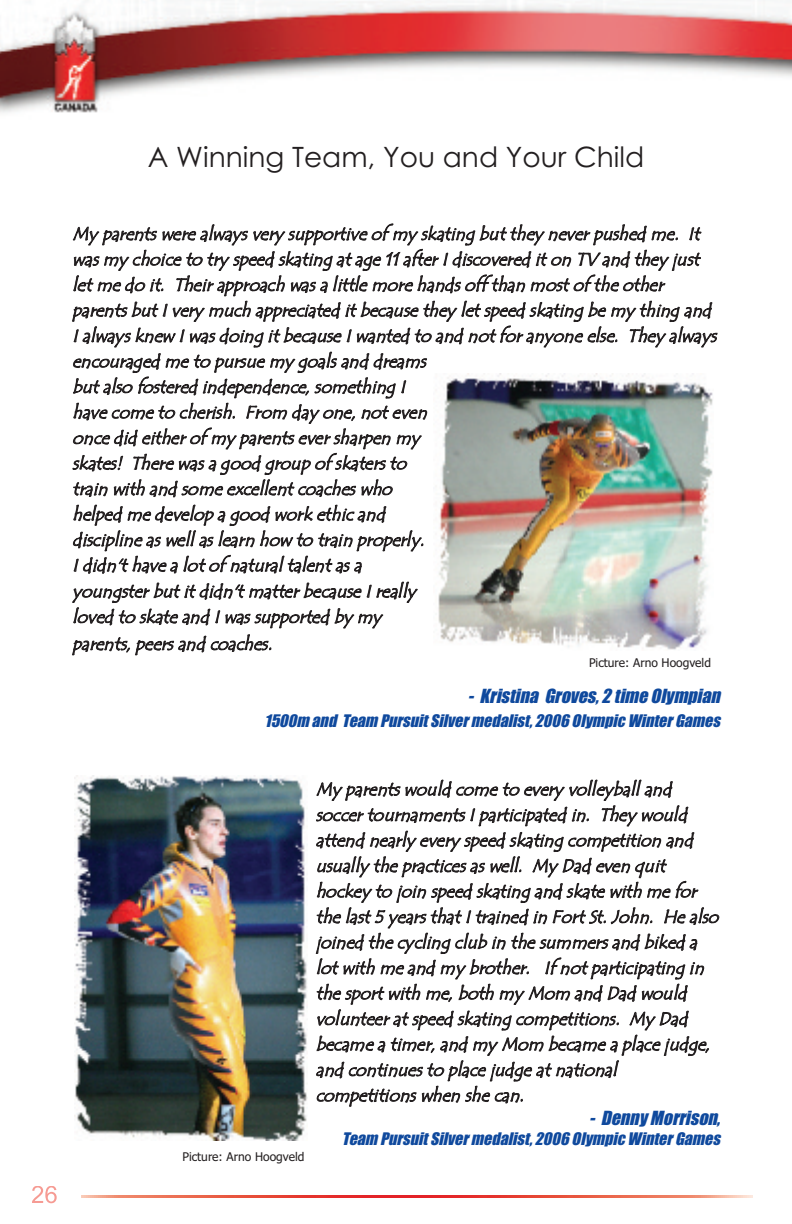
<style>
.page{position:relative;width:792px;height:1224px;background:#fff}
.page>*{position:absolute;margin:0;border:0;box-sizing:border-box;transform-origin:0 0}
.t1{font:28px "Century Gothic";color:#231f20}
.t2{font:italic 18px/25.6px "Tempus Sans ITC";letter-spacing:-.005em;color:#231f20}
.t3{font:italic 18px "Impact";color:#0f499d}
.t4{font:italic 16px "Impact";color:#0f499d}
.t5{font:12px "Tahoma";color:#231f20}
</style>
<div class="page">
<svg style="left:32px;top:1186px;width:25px;height:17px"></svg>
<img style="left:0;top:0;width:792px;height:113px">
<img style="left:81px;top:1196px;width:671px;height:1px">
<img style="left:438px;top:374px;width:275px;height:276px">
<img style="left:74px;top:776px;width:233px;height:365px">
<h1 class="t1" style="left:148px;top:141px;width:498px">A Winning Team, You and Your Child</h1>
<p class="t2" style="left:72px;top:221px;width:651px">Myparentswerealwaysverysupportiveof myskatingbuttheyneverpushed me. It wasmychoiceto try speed skatingatage11afterIdiscovered iton TV and theyjust letmedo it. Theirapproachwasalittlemorehandsoff than mostof theother parentsbutIverymuch appreciated itbecausetheyletspeed skatingbemything and Ialwaysknew IwasdoingitbecauseIwanted to and notforanyoneelse. Theyalways encouraged meto pursuemygoalsand dreams<br>butalso fostered independence,something I<br>havecometo cherish. From dayone,noteven<br>oncedid eitherof myparentseversharpen my<br>skates! Therewasagood groupof skatersto<br>train with and someexcellentcoacheswho<br>helped medevelopagood workethicand<br>disciplineaswellaslearn how to train properly.<br>Ididn'thavealotof naturaltalentasa<br>youngsterbutitdidn'tmatterbecauseIreally<br>loved to skateandIwassupportedbymy<br>parents,peersand coaches.</p>
<p class="t3" style="left:468px;top:687px;width:259px">- Kristina Groves, 2 time Olympian</p>
<p class="t4" style="left:265px;top:712px;width:462px">1500m and Team Pursuit Silver medalist, 2006 Olympic Winter Games</p>
<p class="t5" style="left:589px;top:656px;width:123px">Picture: Arno Hoogveld</p>
<p class="t5" style="left:182px;top:1150px;width:123px">Picture: Arno Hoogveld</p>
<p class="t2" style="left:316px;top:776px;width:409px">Myparentswould cometo every volleyballand soccertournamentsIparticipatedin. Theywould attend nearlyeveryspeed skatingcompetition and usuallythepracticesaswell. MyDadeven quit hockeyto join speed skatingand skatewithmefor thelast5yearsthatItrainedin FortSt.John. Healso joined thecyclingclub in thesummersand biked a lotwithmeand mybrother. If notparticipatingin thesportwith me,both myMom and Dadwould volunteeratspeed skatingcompetitions. MyDad becameatimer,and myMom becameaplacejudge, and continuesto placejudgeatnational competitionswhen shecan.</p>
<p class="t3" style="left:589px;top:1109px;width:138px">- Denny Morrison,</p>
<p class="t4" style="left:342px;top:1131px;width:385px">Team Pursuit Silver medalist, 2006 Olympic Winter Games</p>
</div>
